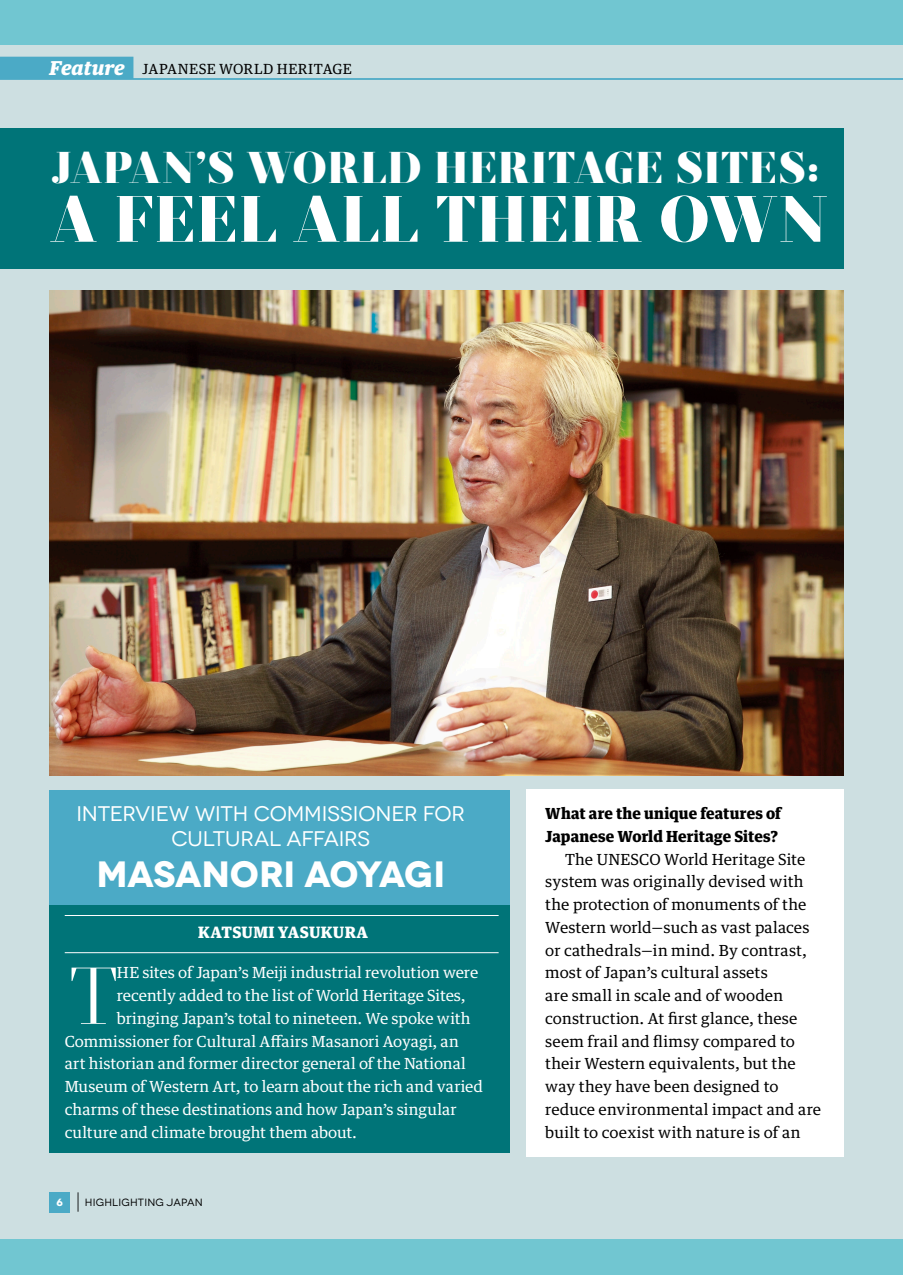
<style>
.page{position:relative;width:903px;height:1275px;background:#cddfe1}
.page>*{position:absolute;margin:0;border:0;box-sizing:border-box;transform-origin:0 0}
.A2_Body_Main{font:300 80.33px "Prumo Display";color:#fff}
.A2_Heading_smaller{font:900 65.27px "Prumo Display";letter-spacing:.015em;color:#fff}
.A2_Heading_smaller-2{font:900 44.45px "Prumo Display";letter-spacing:.02em;color:#fff}
.A2_Heading_smaller-3{font:700 36.57px "Novecentowide";letter-spacing:-.01em;color:#fff}
.t1{font:300 22.75px "Novecentowide";color:#000}
.A2_Heading_smaller-4{font:21.18px/24.8px "Novecentowide";letter-spacing:-.01em;color:#fff;text-align:center}
.A4_Byline{font:900 15.75px "Guardian Text Egyp";letter-spacing:.02em;color:#fff}
.A2_Body_Main-2{font:15.4px/22.8px "Guardian Text Egyp";letter-spacing:.01em;color:#000}
.A2_Body_Main-3{font:15.4px "Guardian Text Egyp";color:#fff}
.A2_Body_Main-4{font:900 15.4px/22.8px "Guardian Text Egyp";letter-spacing:.005em;color:#000}
.t2{font:14px "Guardian Text Egyp";letter-spacing:.035em;color:#000}
.t3{font:10.5px "Novecentowide";letter-spacing:.02em;color:#000}
.t4{font:700 10.5px "Novecentowide";color:#fff}
.s1{font-weight:900;font-style:italic;font-size:19.25px;color:#fff}
</style>
<div class="page">
<div style="left:526px;top:790px;width:317px;height:367px;background:#fff"></div>
<img style="left:50px;top:290px;width:793px;height:485px">
<div style="left:50px;top:1192px;width:20px;height:20px;background:#4baac6"></div>
<svg style="left:0;top:57px;width:903px;height:23px"></svg>
<div style="left:0;top:128px;width:843px;height:140px;background:#007478"></div>
<div style="left:50px;top:904px;width:460px;height:248px;background:#007478"></div>
<div style="left:50px;top:790px;width:460px;height:114px;background:#4baac6"></div>
<div style="left:0;top:0;width:903px;height:45px;background:#71c6d1"></div>
<div style="left:0;top:1240px;width:903px;height:35px;background:#71c6d1"></div>
<hr style="left:65px;top:915px;width:434px;height:1px;background:#fff">
<hr style="left:65px;top:952px;width:434px;height:1px;background:#fff">
<p class="t2" style="left:50px;top:57px;width:304px"><span class="s1">Feature</span> JAPANESE WORLD HERITAGE</p>
<p class="A2_Heading_smaller-2" style="left:52px;top:140px;width:769px">JAPAN’S WORLD HERITAGE SITES:</p>
<p class="A2_Heading_smaller" style="left:52px;top:179px;width:777px">A FEEL ALL THEIR OWN</p>
<p class="A2_Heading_smaller-4" style="left:76px;top:802px;width:390px">INTERVIEW WITH COMMISSIONER FOR<br>CULTURAL AFFAIRS</p>
<p class="A2_Heading_smaller-3" style="left:96px;top:851px;width:350px">MASANORI AOYAGI</p>
<p class="A4_Byline" style="left:198px;top:920px;width:171px">KATSUMI YASUKURA</p>
<p class="A2_Body_Main" style="left:70px;top:949px;width:49px">T</p>
<p class="A2_Body_Main-3" style="left:117px;top:960px;width:363px">HE sites of Japan’s Meiji industrial revolution were</p>
<p class="A2_Body_Main-3" style="left:117px;top:983px;width:350px">recently added to the list of World Heritage Sites,</p>
<p class="A2_Body_Main-3" style="left:117px;top:1005px;width:355px">bringing Japan’s total to nineteen. We spoke with</p>
<p class="A2_Body_Main-3" style="left:65px;top:1028px;width:395px">Commissioner for Cultural Affairs Masanori Aoyagi, an</p>
<p class="A2_Body_Main-3" style="left:65px;top:1051px;width:403px">art historian and former director general of the National</p>
<p class="A2_Body_Main-3" style="left:65px;top:1074px;width:420px">Museum of Western Art, to learn about the rich and varied</p>
<p class="A2_Body_Main-3" style="left:65px;top:1096px;width:393px">charms of these destinations and how Japan’s singular</p>
<p class="A2_Body_Main-3" style="left:65px;top:1119px;width:294px">culture and climate brought them about.</p>
<h3 class="t1" style="left:76px;top:1189px;width:7px">|</h3>
<p class="t4" style="left:57px;top:1196px;width:8px">6</p>
<p class="t3" style="left:85px;top:1196px;width:119px">HIGHLIGHTING JAPAN</p>
<p class="A2_Body_Main-4" style="left:545px;top:801px;width:237px">What are the unique features of<br>Japanese World Heritage Sites?</p>
<p class="A2_Body_Main-2" style="left:545px;top:846px;width:277px;text-indent:20px">The UNESCO World Heritage Site system was originally devised with the protection of monuments of the Western world—such as vast palaces or cathedrals—in mind. By contrast, most of Japan’s cultural assets<br>are small in scale and of wooden construction. At first glance, these seem frail and flimsy compared to their Western equivalents, but the way they have been designed to reduce environmental impact and are built to coexist with nature is of an</p>
</div>
